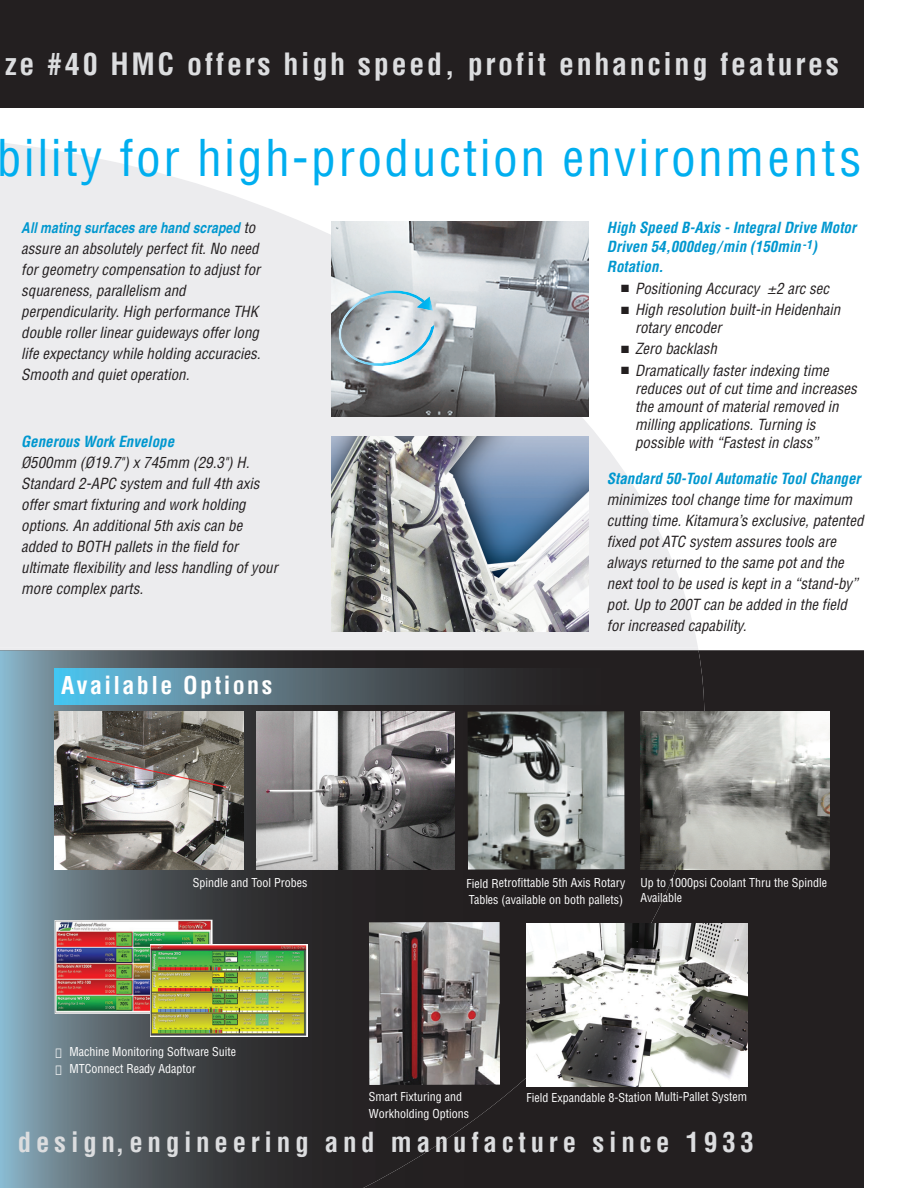
<style>
.page{position:relative;width:918px;height:1188px;background:#fff}
.page>*{position:absolute;margin:0;border:0;box-sizing:border-box;transform-origin:0 0}
.t1{font:condensed 49.5px "Helvetica";letter-spacing:.05em;color:#00aeef}
.t2{font:700 condensed 30px "Helvetica";letter-spacing:.09em;color:#dcdddf}
.t3{font:700 condensed 27px "Helvetica";letter-spacing:.175em;color:#dcdddf}
.t4{font:700 condensed 24px "Helvetica";letter-spacing:.1em;color:#fff}
.t5{font:italic condensed 15px/21px "Helvetica";color:#231f20}
.t6{font:italic 700 condensed 15px/19.5px "Helvetica";color:#0097cf}
.t7{font:condensed 12px/16.5px "Helvetica";color:#fff}
.s1{font-weight:700;color:#0097cf}
.s2{font-family:"Helvetica Neue"}
</style>
<div class="page">
<svg style="left:0;top:142px;width:698px;height:505px;fill:#ececee"></svg>
<div style="left:0;top:0;width:863px;height:107px;background:#231f20"></div>
<img style="left:0;top:650px;width:864px;height:1px">
<div style="left:704px;top:651px;width:160px;height:537px;background:#231f20"></div>
<img style="left:0;top:651px;width:704px;height:537px">
<img style="left:331px;top:221px;width:257px;height:195px">
<svg style="left:334px;top:290px;width:101px;height:80px"></svg>
<img style="left:55px;top:668px;width:574px;height:37px">
<img style="left:526px;top:924px;width:222px;height:162px">
<img style="left:641px;top:712px;width:189px;height:158px">
<img style="left:54px;top:712px;width:189px;height:158px">
<img style="left:55px;top:920px;width:158px;height:93px">
<img style="left:151px;top:944px;width:157px;height:92px">
<img style="left:256px;top:712px;width:198px;height:158px">
<img style="left:468px;top:711px;width:157px;height:159px">
<img style="left:369px;top:922px;width:131px;height:163px">
<img style="left:331px;top:436px;width:257px;height:195px">
<svg style="left:56px;top:1049px;width:5px;height:9px"></svg>
<svg style="left:56px;top:1065px;width:5px;height:10px"></svg>
<p class="t2" style="left:5px;top:45px;width:836px">ze #40 HMC offers high speed, profit enhancing features</p>
<p class="t1" style="left:-3px;top:139px;width:866px">bility for high-production environments</p>
<p class="t5" style="left:21px;top:218px;width:241px"><span class="s1">All mating surfaces are hand scraped</span> to assure an absolutely perfect fit. No need for geometry compensation to adjust for squareness, parallelism and perpendicularity. High performance THK double roller linear guideways offer long life expectancy while holding accuracies.<br>Smooth and quiet operation.</p>
<p class="t6" style="left:21px;top:434px;width:155px">Generous Work Envelope</p>
<p class="t5" style="left:21px;top:454px;width:258px">Ø500mm (Ø19.7") x 745mm (29.3") H.<br>Standard 2-APC system and full 4th axis offer smart fixturing and work holding options. An additional 5th axis can be added to BOTH pallets in the field for ultimate flexibility and less handling of your more complex parts.</p>
<p class="t4" style="left:61px;top:670px;width:213px">Available Options</p>
<p class="t6" style="left:607px;top:219px;width:251px">High Speed B-Axis - Integral Drive Motor<br>Driven 54,000deg/min (150min<sup>-1</sup>)<br>Rotation.</p>
<p class="t5" style="left:621px;top:279px;width:210px">■ Positioning Accuracy <span class="s2">±</span>2 arc sec</p>
<p class="t5" style="left:635px;top:302px;width:207px;line-height:18px;text-indent:-14px">■ High resolution built-in Heidenhain rotary encoder</p>
<p class="t5" style="left:621px;top:340px;width:98px">■ Zero backlash</p>
<p class="t5" style="left:635px;top:362px;width:223px;line-height:18px;text-indent:-14px">■ Dramatically faster indexing time reduces out of cut time and increases the amount of material removed in milling applications. Turning is possible with “Fastest in class”</p>
<p class="t5" style="left:607px;top:470px;width:258px"><span class="s1">Standard 50-Tool Automatic Tool Changer </span>minimizes tool change time for maximum cutting time. Kitamura’s exclusive, patented fixed pot ATC system assures tools are always returned to the same pot and the next tool to be used is kept in a “stand-by” pot. Up to 200T can be added in the field for increased capability.</p>
<p class="t7" style="left:193px;top:876px;width:116px">Spindle and Tool Probes</p>
<p class="t7" style="left:641px;top:876px;width:188px;line-height:15px">Up to 1000psi Coolant Thru the Spindle<br>Available</p>
<p class="t7" style="left:467px;top:876px;width:160px">Field Retrofittable 5th Axis Rotary<br>Tables (available on both pallets)</p>
<p class="t7" style="left:69px;top:1044px;width:168px">Machine Monitoring Software Suite</p>
<p class="t7" style="left:69px;top:1061px;width:128px">MTConnect Ready Adaptor</p>
<p class="t7" style="left:527px;top:1090px;width:222px">Field Expandable 8-Station Multi-Pallet System</p>
<p class="t3" style="left:18px;top:1126px;width:738px">design,engineering and manufacture since 1933</p>
<p class="t7" style="left:369px;top:1090px;width:102px">Smart Fixturing and<br>Workholding Options</p>
</div>
